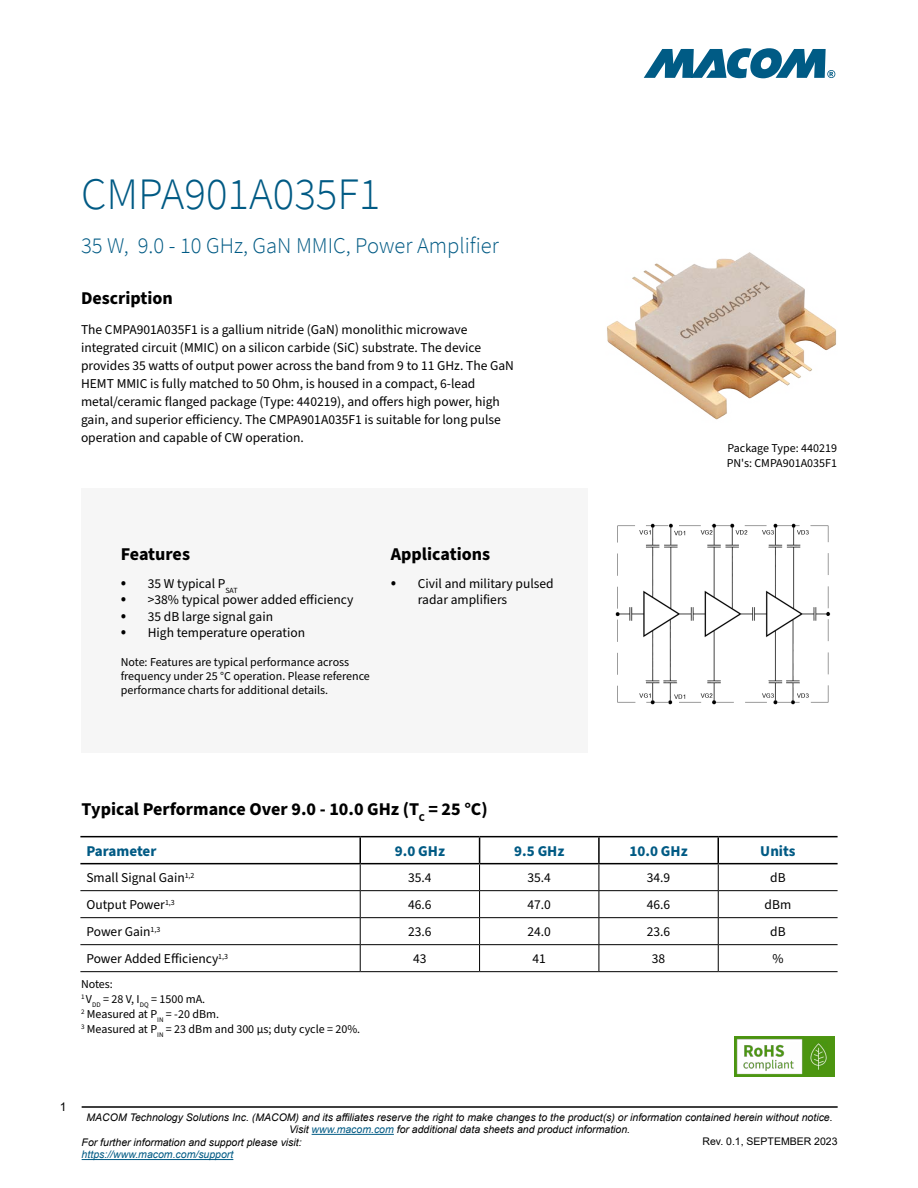
<style>
.page{position:relative;width:918px;height:1188px;background:#fff}
.page>*{position:absolute;margin:0;border:0;box-sizing:border-box;transform-origin:0 0}
.t1{font:300 45px "Source Sans Pro";color:#005a84}
.t2{font:300 22.5px "Source Sans Pro";color:#005a84}
.t3{font:700 18px "Source Sans Pro";color:#000}
.t4{font:700 15px "Source Sans Pro";color:#005a84}
.t5{font:13.5px/18px "Source Sans Pro";color:#000}
.t6{font:12px/15px "Source Sans Pro";color:#000}
.t7{font:12px "Arial";color:#000}
.t8{font:italic 10.5px "Arial";color:#000}
.t9{font:italic 10.5px "Arial";color:#005a84}
.t10{font:10.5px "Arial";color:#000}
.s1{font-size:18px}
.s2{color:#005a84}
</style>
<div class="page">
<svg style="left:644px;top:48px;width:191px;height:30px"></svg>
<hr style="left:82px;top:1106px;width:756px;height:2px;background:#000">
<hr style="left:312px;top:1134px;width:82px;height:1px;background:#005a84">
<hr style="left:82px;top:1159px;width:151px;height:1px;background:#005a84">
<div style="left:81px;top:488px;width:507px;height:265px;background:#f6f6f6"></div>
<hr style="left:80px;top:836px;width:280px;height:1px;background:#000">
<hr style="left:718px;top:836px;width:120px;height:1px;background:#000">
<hr style="left:80px;top:863px;width:280px;height:1px;background:#000">
<hr style="left:718px;top:863px;width:120px;height:1px;background:#000">
<hr style="left:80px;top:890px;width:280px;height:1px;background:#000">
<hr style="left:718px;top:890px;width:120px;height:1px;background:#000">
<hr style="left:80px;top:917px;width:280px;height:1px;background:#000">
<hr style="left:718px;top:917px;width:120px;height:1px;background:#000">
<hr style="left:80px;top:944px;width:280px;height:1px;background:#000">
<hr style="left:718px;top:944px;width:120px;height:1px;background:#000">
<hr style="left:718px;top:971px;width:120px;height:1px;background:#000">
<hr style="left:80px;top:971px;width:280px;height:1px;background:#000">
<hr style="left:360px;top:836px;width:120px;height:1px;background:#000">
<hr style="left:359px;top:837px;width:2px;height:26px;background:#000">
<hr style="left:480px;top:836px;width:119px;height:1px;background:#000">
<hr style="left:599px;top:836px;width:119px;height:1px;background:#000">
<hr style="left:598px;top:837px;width:2px;height:26px;background:#000">
<hr style="left:360px;top:863px;width:120px;height:1px;background:#000">
<hr style="left:480px;top:863px;width:119px;height:1px;background:#000">
<hr style="left:599px;top:863px;width:119px;height:1px;background:#000">
<hr style="left:360px;top:890px;width:120px;height:1px;background:#000">
<hr style="left:480px;top:890px;width:119px;height:1px;background:#000">
<hr style="left:599px;top:890px;width:119px;height:1px;background:#000">
<hr style="left:360px;top:917px;width:120px;height:1px;background:#000">
<hr style="left:480px;top:917px;width:119px;height:1px;background:#000">
<hr style="left:599px;top:917px;width:119px;height:1px;background:#000">
<hr style="left:360px;top:944px;width:120px;height:1px;background:#000">
<svg style="left:360px;top:864px;width:1px;height:107px"></svg>
<hr style="left:480px;top:944px;width:119px;height:1px;background:#000">
<svg style="left:479px;top:837px;width:1px;height:134px"></svg>
<hr style="left:599px;top:944px;width:119px;height:1px;background:#000">
<svg style="left:599px;top:864px;width:1px;height:107px"></svg>
<svg style="left:718px;top:837px;width:1px;height:134px"></svg>
<hr style="left:360px;top:971px;width:120px;height:1px;background:#000">
<hr style="left:480px;top:971px;width:119px;height:1px;background:#000">
<hr style="left:599px;top:971px;width:119px;height:1px;background:#000">
<img style="left:615px;top:523px;width:216px;height:182px">
<img style="left:607px;top:252px;width:230px;height:168px">
<img style="left:735px;top:1037px;width:100px;height:40px">
<h1 class="t1" style="left:81px;top:166px;width:301px">CMPA901A035F1</h1>
<h2 class="t2" style="left:81px;top:232px;width:419px">35 W, 9.0 - 10 GHz, GaN MMIC, Power Amplifier</h2>
<h3 class="t3" style="left:81px;top:286px;width:93px">Description</h3>
<p class="t5" style="left:81px;top:321px;width:434px">The CMPA901A035F1 is a gallium nitride (GaN) monolithic microwave integrated circuit (MMIC) on a silicon carbide (SiC) substrate. The device provides 35 watts of output power across the band from 9 to 11 GHz. The GaN HEMT MMIC is fully matched to 50 Ohm, is housed in a compact, 6-lead metal/ceramic flanged package (Type: 440219), and offers high power, high gain, and superior efficiency. The CMPA901A035F1 is suitable for long pulse operation and capable of CW operation.</p>
<h3 class="t3" style="left:121px;top:542px;width:71px">Features</h3>
<p class="t5" style="left:121px;top:575px;width:118px"><span class="s1">•</span> 35 W typical P<sub>SAT</sub></p>
<p class="t5" style="left:121px;top:591px;width:234px"><span class="s1">•</span> &gt;38% typical power added efficiency</p>
<p class="t5" style="left:121px;top:607px;width:154px"><span class="s1">•</span> 35 dB large signal gain</p>
<p class="t5" style="left:121px;top:624px;width:186px"><span class="s1">•</span> High temperature operation</p>
<p class="t6" style="left:121px;top:655px;width:251px;line-height:14.4px">Note: Features are typical performance across frequency under 25 °C operation. Please reference performance charts for additional details.</p>
<h3 class="t3" style="left:391px;top:542px;width:101px">Applications</h3>
<p class="t5" style="left:418px;top:576px;width:137px;line-height:16.2px;text-indent:-27px"><span class="s1">•</span> Civil and military pulsed radar amplifiers</p>
<p class="t6" style="left:727px;top:440px;width:112px">Package Type: 440219<br>PN's: CMPA901A035F1</p>
<h3 class="t3" style="left:82px;top:796px;width:408px">Typical Performance Over 9.0 - 10.0 GHz (T<sub>C</sub> = 25 °C)</h3>
<p class="t4" style="left:86px;top:841px;width:72px">Parameter</p>
<p class="t4" style="left:395px;top:841px;width:52px">9.0 GHz</p>
<p class="t4" style="left:514px;top:841px;width:52px">9.5 GHz</p>
<p class="t4" style="left:629px;top:841px;width:60px">10.0 GHz</p>
<p class="t4" style="left:760px;top:841px;width:37px">Units</p>
<p class="t5" style="left:86px;top:869px;width:110px">Small Signal Gain<sup>1,2</sup></p>
<p class="t5" style="left:408px;top:869px;width:25px">35.4</p>
<p class="t5" style="left:527px;top:869px;width:25px">35.4</p>
<p class="t5" style="left:647px;top:869px;width:25px">34.9</p>
<p class="t5" style="left:770px;top:869px;width:17px">dB</p>
<p class="t5" style="left:86px;top:896px;width:90px">Output Power<sup>1,3</sup></p>
<p class="t5" style="left:408px;top:896px;width:25px">46.6</p>
<p class="t5" style="left:527px;top:896px;width:25px">47.0</p>
<p class="t5" style="left:647px;top:896px;width:25px">46.6</p>
<p class="t5" style="left:765px;top:896px;width:28px">dBm</p>
<p class="t5" style="left:86px;top:923px;width:75px">Power Gain<sup>1,3</sup></p>
<p class="t5" style="left:408px;top:923px;width:25px">23.6</p>
<p class="t5" style="left:527px;top:923px;width:25px">24.0</p>
<p class="t5" style="left:647px;top:923px;width:25px">23.6</p>
<p class="t5" style="left:770px;top:923px;width:17px">dB</p>
<p class="t5" style="left:86px;top:950px;width:143px">Power Added Efficiency<sup>1,3</sup></p>
<p class="t5" style="left:413px;top:950px;width:15px">43</p>
<p class="t5" style="left:533px;top:950px;width:15px">41</p>
<p class="t5" style="left:652px;top:950px;width:15px">38</p>
<p class="t5" style="left:772px;top:950px;width:13px">%</p>
<p class="t6" style="left:81px;top:977px;width:281px">Notes:<br><sup>1</sup> V<sub>DD</sub> = 28 V, I<sub>DQ</sub> = 1500 mA.<br><sup>2</sup> Measured at P<sub>IN</sub> = -20 dBm.<br><sup>3</sup> Measured at P<sub>IN</sub> = 23 dBm and 300 μs; duty cycle = 20%.</p>
<p class="t7" style="left:60px;top:1099px;width:8px">1</p>
<p class="t8" style="left:87px;top:1110px;width:748px">MACOM Technology Solutions Inc. (MACOM) and its affiliates reserve the right to make changes to the product(s) or information contained herein without notice.</p>
<p class="t8" style="left:289px;top:1123px;width:343px">Visit <span class="s2">www.macom.com</span> for additional data sheets and product information.</p>
<p class="t8" style="left:82px;top:1135px;width:222px">For further information and support please visit:</p>
<p class="t9" style="left:82px;top:1148px;width:153px">https://www.macom.com/support</p>
<p class="t10" style="left:702px;top:1134px;width:137px">Rev. 0.1, SEPTEMBER 2023</p>
</div>
